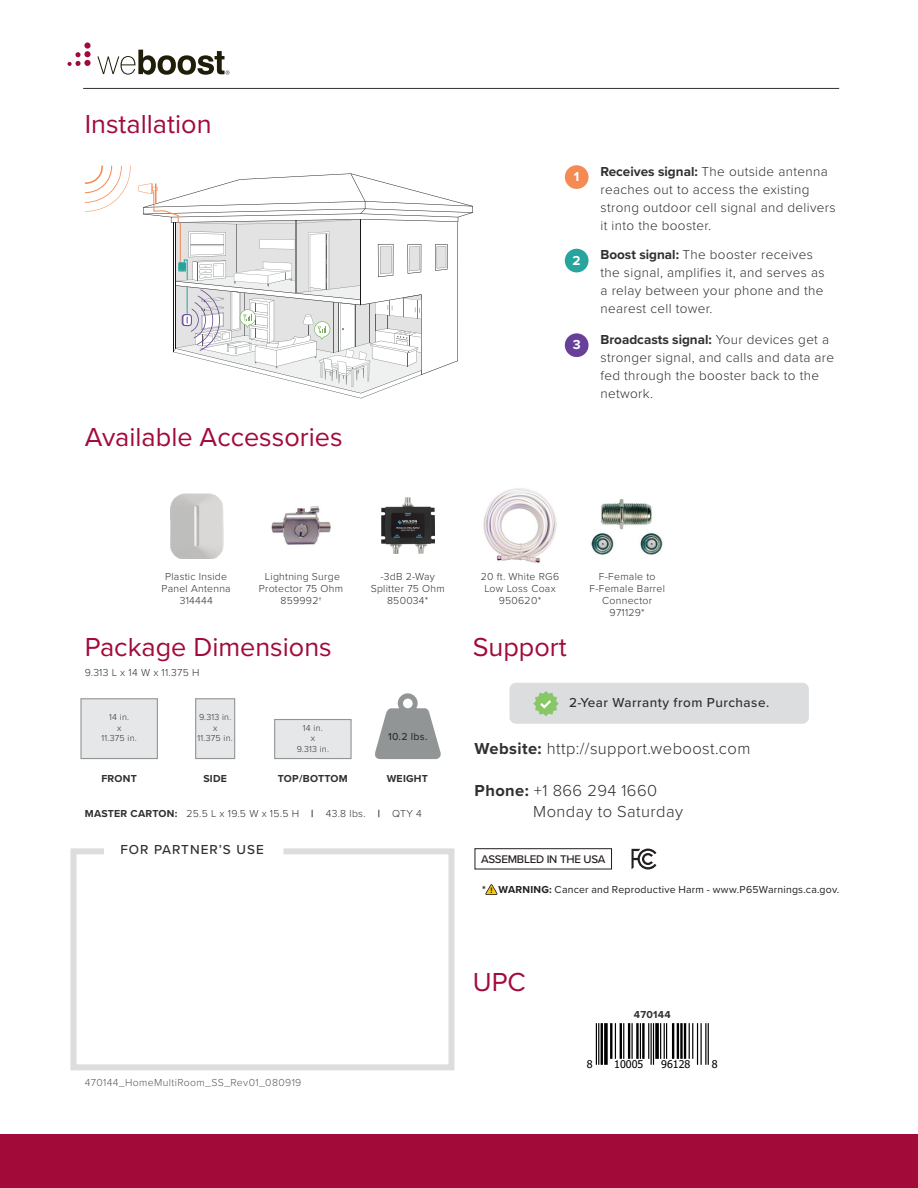
<style>
.page{position:relative;width:918px;height:1188px;background:#fff}
.page>*{position:absolute;margin:0;border:0;box-sizing:border-box;transform-origin:0 0}
.t1{font:27px "Proxima Nova";color:#a20a3a}
.t2{font:300 16.5px "Proxima Nova";letter-spacing:.025em;color:#312f30}
.t3{font:300 13.5px/18px "Proxima Nova";letter-spacing:.025em;color:#312f30}
.t4{font:500 13.5px "Proxima Nova";letter-spacing:.035em;color:#312f30}
.t5{font:500 13.5px "Proxima Nova";letter-spacing:.075em;color:#312f30}
.t6{font:700 13.5px "Proxima Nova";color:#fff}
.t7{font:500 11.55px "Proxima Nova";letter-spacing:-.02em;color:#231f20}
.t8{font:10.65px "Tahoma";color:#000}
.t9{font:300 10.5px/12px "Proxima Nova";letter-spacing:.025em;color:#312f30;text-align:center}
.t10{font:10.5px "Proxima Nova";letter-spacing:.02em;color:#231f20}
.t11{font:300 10.5px "Proxima Nova";letter-spacing:.035em;color:#57585a}
.t12{font:700 10.5px "Proxima Nova";letter-spacing:.025em;color:#312f30}
.t13{font:500 10.5px "Proxima Nova";color:#312f30}
.t14{font:700 10.5px "Proxima Nova";color:#231f20}
.t15{font:300 9px "Proxima Nova";letter-spacing:.025em;color:#312f30}
.s1{font-weight:700}
.s2{font-size:8.25px;color:#201d1e}
</style>
<div class="page">
<hr style="left:83px;top:88px;width:756px;height:1px;background:#312f30">
<div style="left:0;top:1134px;width:918px;height:54px;background:#a20a3a"></div>
<svg style="left:97px;top:50px;width:133px;height:25px"></svg>
<svg style="left:68px;top:52px;width:13px;height:14px"></svg>
<div style="left:84px;top:51px;width:7px;height:6px;background:#a20a3a;border-radius:50%"></div>
<svg style="left:84px;top:42px;width:7px;height:7px"></svg>
<div style="left:84px;top:60px;width:7px;height:6px;background:#a20a3a;border-radius:50%"></div>
<svg style="left:375px;top:693px;width:66px;height:66px"></svg>
<svg style="left:70px;top:848px;width:385px;height:223px"></svg>
<div style="left:80px;top:698px;width:78px;height:61px;background:#e6e7e9;border:1px solid #929595"></div>
<div style="left:195px;top:698px;width:40px;height:61px;background:#e6e7e9;border:1px solid #929595"></div>
<div style="left:274px;top:719px;width:78px;height:40px;background:#e6e7e9;border:1px solid #929595"></div>
<div style="left:510px;top:683px;width:299px;height:41px;background:#dcdddf;border-radius:6px"></div>
<svg style="left:533px;top:691px;width:26px;height:25px"></svg>
<div style="left:565px;top:165px;width:24px;height:24px;background:#f68a53;border-radius:50%"></div>
<div style="left:565px;top:333px;width:24px;height:24px;background:#674099;border-radius:50%"></div>
<div style="left:565px;top:249px;width:24px;height:23px;background:#26a49d;border-radius:50%"></div>
<img style="left:591px;top:499px;width:72px;height:56px">
<img style="left:271px;top:506px;width:60px;height:39px">
<img style="left:483px;top:488px;width:74px;height:75px">
<svg style="left:485px;top:884px;width:13px;height:11px"></svg>
<img style="left:381px;top:497px;width:53px;height:57px">
<svg style="left:85px;top:165px;width:46px;height:47px"></svg>
<svg style="left:138px;top:173px;width:335px;height:225px"></svg>
<img style="left:170px;top:493px;width:53px;height:66px">
<svg style="left:595px;top:1023px;width:113px;height:42px"></svg>
<hr style="left:596px;top:1023px;width:1px;height:42px;background:#000">
<hr style="left:598px;top:1023px;width:1px;height:42px;background:#000">
<hr style="left:601px;top:1023px;width:2px;height:42px;background:#000">
<svg style="left:604px;top:1023px;width:4px;height:42px"></svg>
<hr style="left:610px;top:1023px;width:2px;height:36px;background:#000">
<hr style="left:615px;top:1023px;width:1px;height:36px;background:#000">
<hr style="left:620px;top:1023px;width:2px;height:36px;background:#000">
<hr style="left:623px;top:1023px;width:1px;height:36px;background:#000">
<hr style="left:628px;top:1023px;width:2px;height:36px;background:#000">
<hr style="left:631px;top:1023px;width:2px;height:36px;background:#000">
<hr style="left:636px;top:1023px;width:3px;height:36px;background:#000">
<hr style="left:640px;top:1023px;width:1px;height:36px;background:#000">
<hr style="left:642px;top:1023px;width:3px;height:36px;background:#000">
<hr style="left:648px;top:1023px;width:1px;height:36px;background:#000">
<hr style="left:651px;top:1023px;width:1px;height:42px;background:#000">
<hr style="left:653px;top:1023px;width:1px;height:42px;background:#000">
<svg style="left:655px;top:1023px;width:4px;height:36px"></svg>
<hr style="left:660px;top:1023px;width:1px;height:36px;background:#000">
<hr style="left:664px;top:1023px;width:1px;height:36px;background:#000">
<hr style="left:666px;top:1023px;width:1px;height:36px;background:#000">
<hr style="left:672px;top:1023px;width:2px;height:36px;background:#000">
<hr style="left:677px;top:1023px;width:2px;height:36px;background:#000">
<hr style="left:680px;top:1023px;width:3px;height:36px;background:#000">
<hr style="left:684px;top:1023px;width:2px;height:36px;background:#000">
<hr style="left:689px;top:1023px;width:1px;height:36px;background:#000">
<hr style="left:692px;top:1023px;width:1px;height:36px;background:#000">
<hr style="left:697px;top:1023px;width:1px;height:42px;background:#000">
<hr style="left:701px;top:1023px;width:1px;height:42px;background:#000">
<hr style="left:705px;top:1023px;width:1px;height:42px;background:#000">
<hr style="left:708px;top:1023px;width:1px;height:42px;background:#000">
<svg style="left:632px;top:849px;width:24px;height:20px"></svg>
<div style="left:475px;top:848px;width:137px;height:21px;border:1px solid #231f20"></div>
<p class="t1" style="left:85px;top:103px;width:128px">Installation</p>
<p class="t1" style="left:85px;top:417px;width:259px">Available Accessories</p>
<p class="t6" style="left:574px;top:167px;width:7px">1</p>
<p class="t6" style="left:573px;top:250px;width:10px">2</p>
<p class="t6" style="left:573px;top:335px;width:9px">3</p>
<p class="t3" style="left:600px;top:162px;width:237px"><span class="s1">Receives signal:</span> The outside antenna reaches out to access the existing strong outdoor cell signal and delivers it into the booster.</p>
<p class="t3" style="left:600px;top:245px;width:226px"><span class="s1">Boost signal:</span> The booster receives the signal, amplifies it, and serves as a relay between your phone and the nearest cell tower.</p>
<p class="t3" style="left:600px;top:330px;width:235px"><span class="s1">Broadcasts signal:</span> Your devices get a stronger signal, and calls and data are fed through the booster back to the network.</p>
<p class="t9" style="left:162px;top:570px;width:71px">Plastic Inside<br>Panel Antenna</p>
<p class="t9" style="left:180px;top:594px;width:34px">314444</p>
<p class="t9" style="left:259px;top:570px;width:86px">Lightning Surge<br>Protector 75 Ohm</p>
<p class="t9" style="left:281px;top:594px;width:42px">859992†</p>
<p class="t9" style="left:371px;top:570px;width:76px">-3dB 2-Way<br>Splitter 75 Ohm<br>850034*</p>
<p class="t9" style="left:481px;top:570px;width:80px">20 ft. White RG6<br>Low Loss Coax<br>950620*</p>
<p class="t9" style="left:589px;top:570px;width:77px">F-Female to<br>F-Female Barrel<br>Connector</p>
<p class="t9" style="left:610px;top:606px;width:37px">971129*</p>
<p class="t1" style="left:85px;top:627px;width:249px">Package Dimensions</p>
<p class="t1" style="left:473px;top:627px;width:95px">Support</p>
<p class="t9" style="left:85px;top:666px;width:116px">9.313 L x 14 W x 11.375 H</p>
<p class="t15" style="left:109px;top:711px;width:21px">14 in.</p>
<p class="t15" style="left:117px;top:721px;width:6px">x</p>
<p class="t15" style="left:102px;top:732px;width:37px">11.375 in.</p>
<p class="t15" style="left:199px;top:711px;width:34px">9.313 in.</p>
<p class="t15" style="left:213px;top:721px;width:6px">x</p>
<p class="t15" style="left:198px;top:732px;width:37px">11.375 in.</p>
<p class="t15" style="left:303px;top:721px;width:21px">14 in.</p>
<p class="t15" style="left:311px;top:732px;width:6px">x</p>
<p class="t15" style="left:297px;top:742px;width:34px">9.313 in.</p>
<p class="t13" style="left:388px;top:728px;width:41px">10.2 lbs.</p>
<p class="t12" style="left:101px;top:771px;width:37px">FRONT</p>
<p class="t12" style="left:203px;top:771px;width:25px">SIDE</p>
<p class="t12" style="left:278px;top:771px;width:71px">TOP/BOTTOM</p>
<p class="t12" style="left:387px;top:771px;width:43px">WEIGHT</p>
<p class="t9" style="left:85px;top:807px;width:339px"><span class="s1">MASTER CARTON:</span> 25.5 L x 19.5 W x 15.5 H <span class="s1">|</span> 43.8 lbs. <span class="s1">|</span> QTY 4</p>
<p class="t5" style="left:120px;top:840px;width:145px">FOR PARTNER’S USE</p>
<p class="t11" style="left:85px;top:1075px;width:218px">470144_HomeMultiRoom_SS_Rev01_080919</p>
<p class="t4" style="left:569px;top:693px;width:202px">2-Year Warranty from Purchase.</p>
<p class="t2" style="left:475px;top:736px;width:277px"><span class="s1">Website:</span> http://support.weboost.com</p>
<p class="t2" style="left:475px;top:778px;width:184px"><span class="s1">Phone:</span> +1 866 294 1660</p>
<p class="t2" style="left:533px;top:799px;width:151px">Monday to Saturday</p>
<p class="t7" style="left:481px;top:850px;width:126px">ASSEMBLED IN THE USA</p>
<p class="t14" style="left:482px;top:881px;width:12px">* <span class="s2">!</span></p>
<p class="t10" style="left:499px;top:882px;width:342px"><span class="s1">WARNING:</span> Cancer and Reproductive Harm - www.P65Warnings.ca.gov.</p>
<p class="t1" style="left:473px;top:961px;width:55px">UPC</p>
<p class="t12" style="left:634px;top:1006px;width:38px">470144</p>
<p class="t8" style="left:587px;top:1057px;width:7px">8</p>
<p class="t8" style="left:614px;top:1057px;width:31px">10005</p>
<p class="t8" style="left:661px;top:1057px;width:31px">96128</p>
<p class="t8" style="left:712px;top:1057px;width:7px">8</p>
</div>
